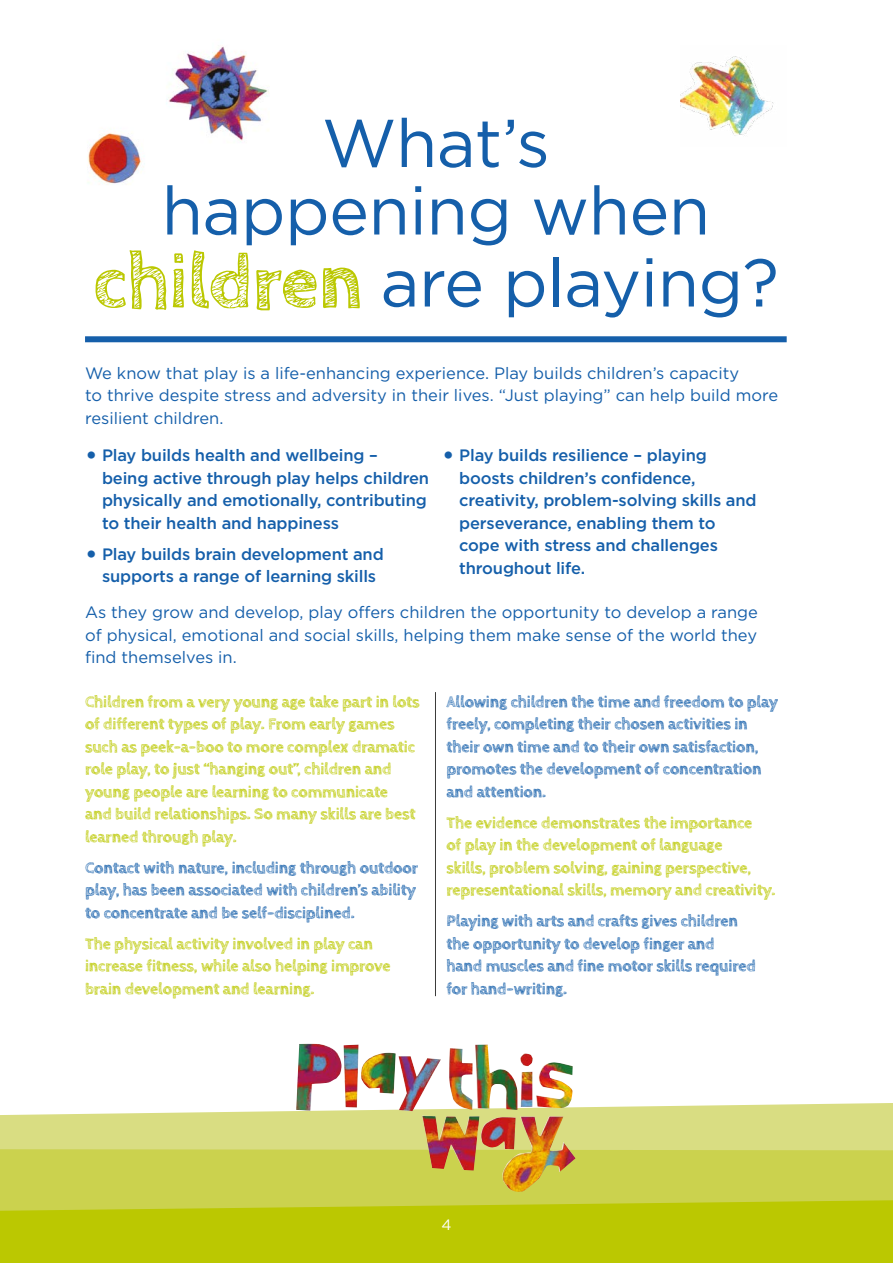
<style>
.page{position:relative;width:893px;height:1263px;background:#fff}
.page>*{position:absolute;margin:0;border:0;box-sizing:border-box;transform-origin:0 0}
.t1{font:67.5px/69.8px "Gotham";letter-spacing:-.01em;color:#155faa;text-align:center}
.t2{font:700 16.5px/22.5px "Cabin Sketch";letter-spacing:-.01em;color:#bbc801}
.t3{font:700 16.5px/22.5px "Cabin Sketch";letter-spacing:-.01em;color:#155faa}
.t4{font:500 16.5px/22.5px "Gotham";letter-spacing:-.01em;color:#155faa}
.t5{font:16.5px/22.5px "Gotham";color:#155faa}
.t6{font:15px "Gotham";color:#fff}
.s1{font-family:"Cabin Sketch";font-weight:700;font-size:78px;color:#bbc801}
.s2{font-size:25.5px}
</style>
<div class="page">
<svg style="left:0;top:1103px;width:893px;height:46px;background:#dde192"></svg>
<div style="left:0;top:1211px;width:893px;height:52px;background:#bbc801"></div>
<svg style="left:0;top:1149px;width:893px;height:62px;background:#c9d045"></svg>
<img style="left:680px;top:56px;width:94px;height:80px">
<div style="left:85px;top:336px;width:702px;height:6px;background:#155faa"></div>
<hr style="left:435px;top:692px;width:1px;height:304px;background:#3c3c3b">
<img style="left:296px;top:1044px;width:280px;height:148px">
<img style="left:87px;top:133px;width:55px;height:52px">
<img style="left:166px;top:46px;width:103px;height:96px">
<h1 class="t1" style="left:93px;top:107px;width:688px">What’s<br>happening when <span class="s1">children</span> are playing?</h1>
<p class="t5" style="left:85px;top:361px;width:695px">We know that play is a life-enhancing experience. Play builds children’s capacity<br>to thrive despite stress and adversity in their lives. “Just playing” can help build more resilient children.</p>
<p class="t4" style="left:102px;top:444px;width:329px;text-indent:-17px"><span class="s2">•</span> Play builds health and wellbeing –<br>being active through play helps children physically and emotionally, contributing to their health and happiness</p>
<p class="t4" style="left:85px;top:542px;width:300px;text-align:center"><span class="s2">•</span> Play builds brain development and supports a range of learning skills</p>
<p class="t4" style="left:459px;top:444px;width:299px;text-indent:-17px"><span class="s2">•</span> Play builds resilience – playing boosts children’s confidence, creativity, problem-solving skills and perseverance, enabling them to cope with stress and challenges throughout life.</p>
<p class="t5" style="left:85px;top:601px;width:674px;text-align:justify">As they grow and develop, play offers children the opportunity to develop a range of physical, emotional and social skills, helping them make sense of the world they find themselves in.</p>
<p class="t2" style="left:85px;top:690px;width:336px">Children from a very young age take part in lots of different types of play. From early games such as peek-a-boo to more complex dramatic role play, to just “hanging out”, children and young people are learning to communicate<br>and build relationships. So many skills are best learned through play.</p>
<p class="t3" style="left:85px;top:856px;width:335px">Contact with nature, including through outdoor play, has been associated with children’s ability to concentrate and be self-disciplined.</p>
<p class="t2" style="left:85px;top:932px;width:307px">The physical activity involved in play can increase fitness, while also helping improve brain development and learning.</p>
<p class="t3" style="left:446px;top:690px;width:333px">Allowing children the time and freedom to play freely, completing their chosen activities in their own time and to their own satisfaction, promotes the development of concentration and attention.</p>
<p class="t2" style="left:446px;top:811px;width:331px">The evidence demonstrates the importance<br>of play in the development of language<br>skills, problem solving, gaining perspective, representational skills, memory and creativity.</p>
<p class="t3" style="left:446px;top:910px;width:311px">Playing with arts and crafts gives children the opportunity to develop finger and<br>hand muscles and fine motor skills required for hand-writing.</p>
<p class="t6" style="left:441px;top:1216px;width:12px">4</p>
</div>
